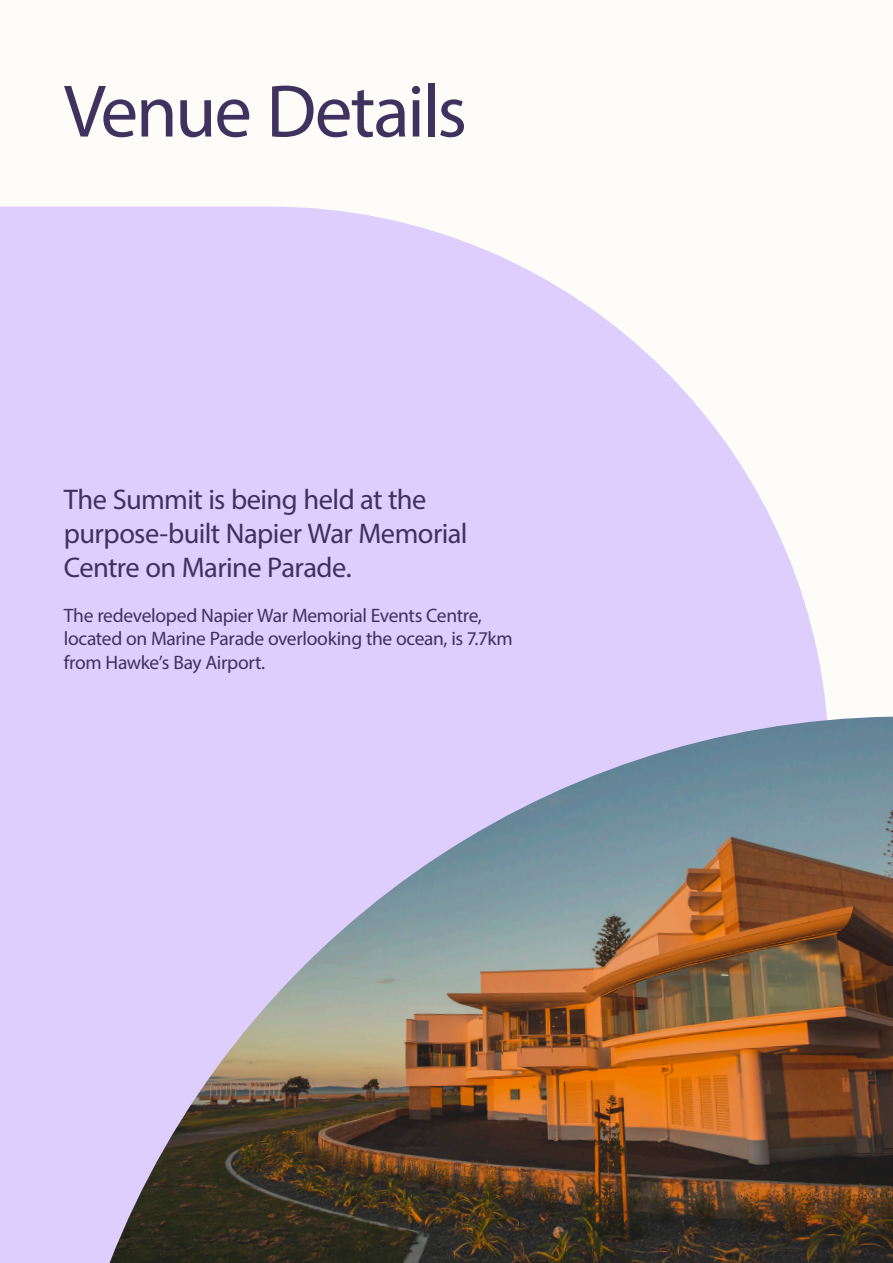
<style>
.page{position:relative;width:893px;height:1263px;background:#fefcf9}
.page>*{position:absolute;margin:0;border:0;box-sizing:border-box;transform-origin:0 0}
.t1{font:75px "Myriad Pro";letter-spacing:-.03em;color:#3f325f}
.t2{font:28.5px/34.2px "Myriad Pro";letter-spacing:-.02em;color:#3f325f}
.t3{font:19.5px/23.4px "Myriad Pro";letter-spacing:-.015em;color:#3f325f}
</style>
<div class="page">
<div style="left:0;top:767px;width:829px;height:496px;background:#decefe"></div>
<svg style="left:0;top:207px;width:827px;height:560px;fill:#decefe"></svg>
<img style="left:110px;top:717px;width:783px;height:546px">
<p class="t1" style="left:64px;top:65px;width:405px">Venue Details</p>
<p class="t2" style="left:64px;top:482px;width:405px">The Summit is being held at the purpose-built Napier War Memorial<br>Centre on Marine Parade.</p>
<p class="t3" style="left:64px;top:603px;width:451px">The redeveloped Napier War Memorial Events Centre, located on Marine Parade overlooking the ocean, is 7.7km from Hawke’s Bay Airport.</p>
</div>
